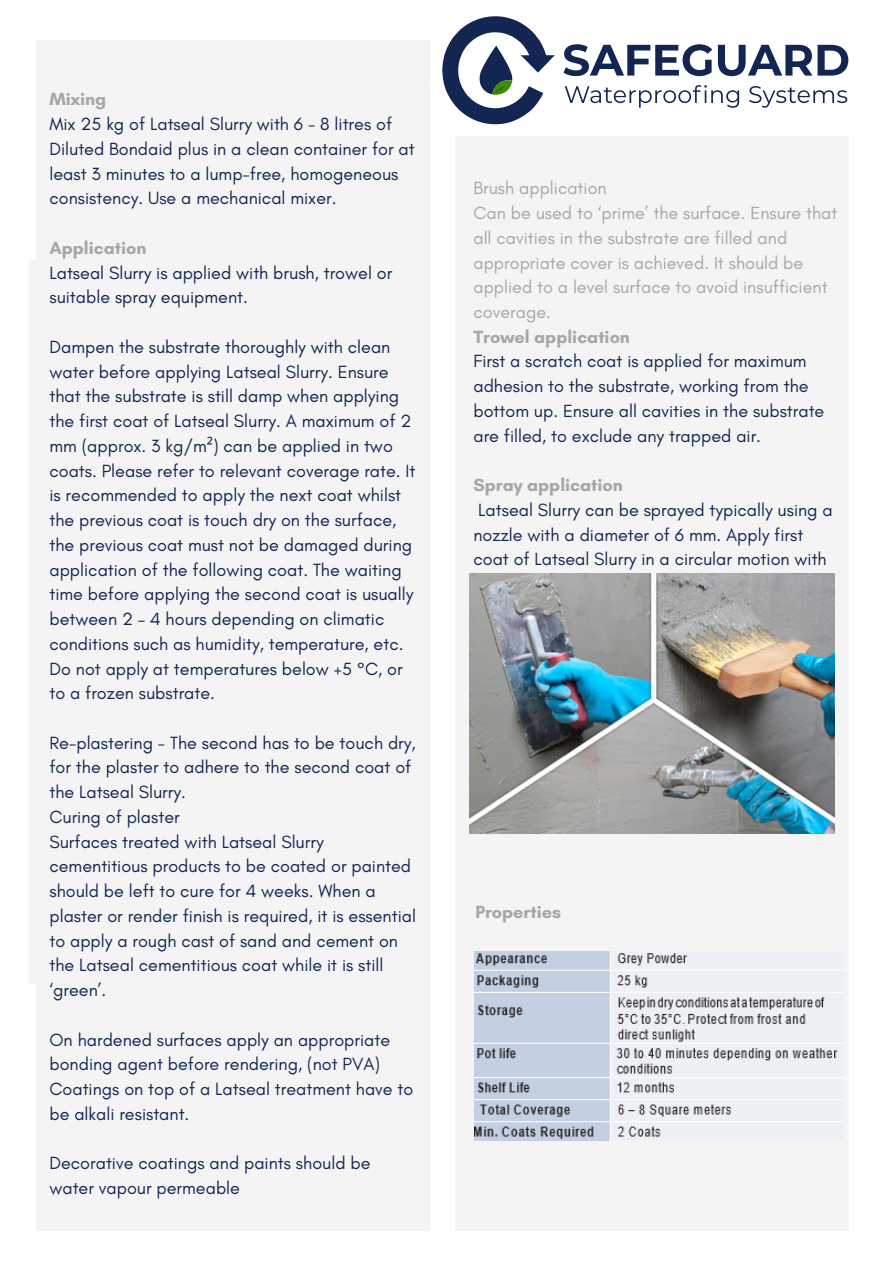
<style>
.page{position:relative;width:893px;height:1264px;background:#fff}
.page>*{position:absolute;margin:0;border:0;box-sizing:border-box;transform-origin:0 0}
.t1{font:18px/24.8px "Glacial Indifference";color:#132652}
.t2{font:18px/24.8px "Glacial Indifference";color:#a6a6a6}
.t3{font:700 18px "Glacial Indifference";color:#a6a6a6}
.s1{font-family:"Noto Sans"}
</style>
<div class="page">
<div style="left:36px;top:40px;width:393px;height:1190px;background:#f4f4f4"></div>
<div style="left:30px;top:260px;width:388px;height:723px;background:#f4f4f4"></div>
<svg style="left:442px;top:16px;width:112px;height:108px"></svg>
<svg style="left:563px;top:44px;width:285px;height:32px"></svg>
<svg style="left:564px;top:85px;width:175px;height:23px"></svg>
<svg style="left:749px;top:86px;width:98px;height:22px"></svg>
<div style="left:455px;top:136px;width:393px;height:1094px;background:#f4f4f4"></div>
<img style="left:474px;top:951px;width:364px;height:189px">
<img style="left:469px;top:574px;width:365px;height:259px">
<p class="t3" style="left:49px;top:88px;width:58px">Mixing</p>
<p class="t1" style="left:49px;top:111px;width:367px">Mix 25 kg of Latseal Slurry with 6 - 8 litres of Diluted Bondaid plus in a clean container for at least 3 minutes to a lump-free, homogeneous consistency. Use a mechanical mixer.</p>
<p class="t3" style="left:49px;top:237px;width:99px">Application</p>
<p class="t1" style="left:49px;top:260px;width:344px">Latseal Slurry is applied with brush, trowel or suitable spray equipment.</p>
<p class="t1" style="left:49px;top:334px;width:367px">Dampen the substrate thoroughly with clean water before applying Latseal Slurry. Ensure that the substrate is still damp when applying the first coat of Latseal Slurry. A maximum of 2 mm (approx. 3 kg/m<span class="s1">²</span>) can be applied in two coats. Please refer to relevant coverage rate. It is recommended to apply the next coat whilst the previous coat is touch dry on the surface, the previous coat must not be damaged during application of the following coat. The waiting time before applying the second coat is usually between 2 – 4 hours depending on climatic conditions such as humidity, temperature, etc.<br>Do not apply at temperatures below +5 °C, or to a frozen substrate.</p>
<p class="t1" style="left:49px;top:730px;width:368px">Re-plastering - The second has to be touch dry, for the plaster to adhere to the second coat of the Latseal Slurry.</p>
<p class="t1" style="left:49px;top:804px;width:132px">Curing of plaster</p>
<p class="t1" style="left:49px;top:829px;width:368px">Surfaces treated with Latseal Slurry cementitious products to be coated or painted should be left to cure for 4 weeks. When a plaster or render finish is required, it is essential to apply a rough cast of sand and cement on the Latseal cementitious coat while it is still ‘green’.</p>
<p class="t1" style="left:49px;top:1026px;width:365px">On hardened surfaces apply an appropriate bonding agent before rendering, (not PVA)<br>Coatings on top of a Latseal treatment have to be alkali resistant.</p>
<p class="t1" style="left:49px;top:1150px;width:322px">Decorative coatings and paints should be water vapour permeable</p>
<p class="t2" style="left:473px;top:176px;width:135px">Brush application</p>
<p class="t2" style="left:473px;top:200px;width:365px">Can be used to ‘prime’ the surface. Ensure that all cavities in the substrate are filled and appropriate cover is achieved. It should be applied to a level surface to avoid insufficient coverage.</p>
<p class="t3" style="left:473px;top:325px;width:158px">Trowel application</p>
<p class="t1" style="left:473px;top:349px;width:352px">First a scratch coat is applied for maximum adhesion to the substrate, working from the bottom up. Ensure all cavities in the substrate are filled, to exclude any trapped air.</p>
<p class="t3" style="left:473px;top:474px;width:151px">Spray application</p>
<p class="t1" style="left:473px;top:497px;width:361px">Latseal Slurry can be sprayed typically using a nozzle with a diameter of 6 mm. Apply first coat of Latseal Slurry in a circular motion with</p>
<p class="t3" style="left:475px;top:901px;width:87px">Properties</p>
</div>
